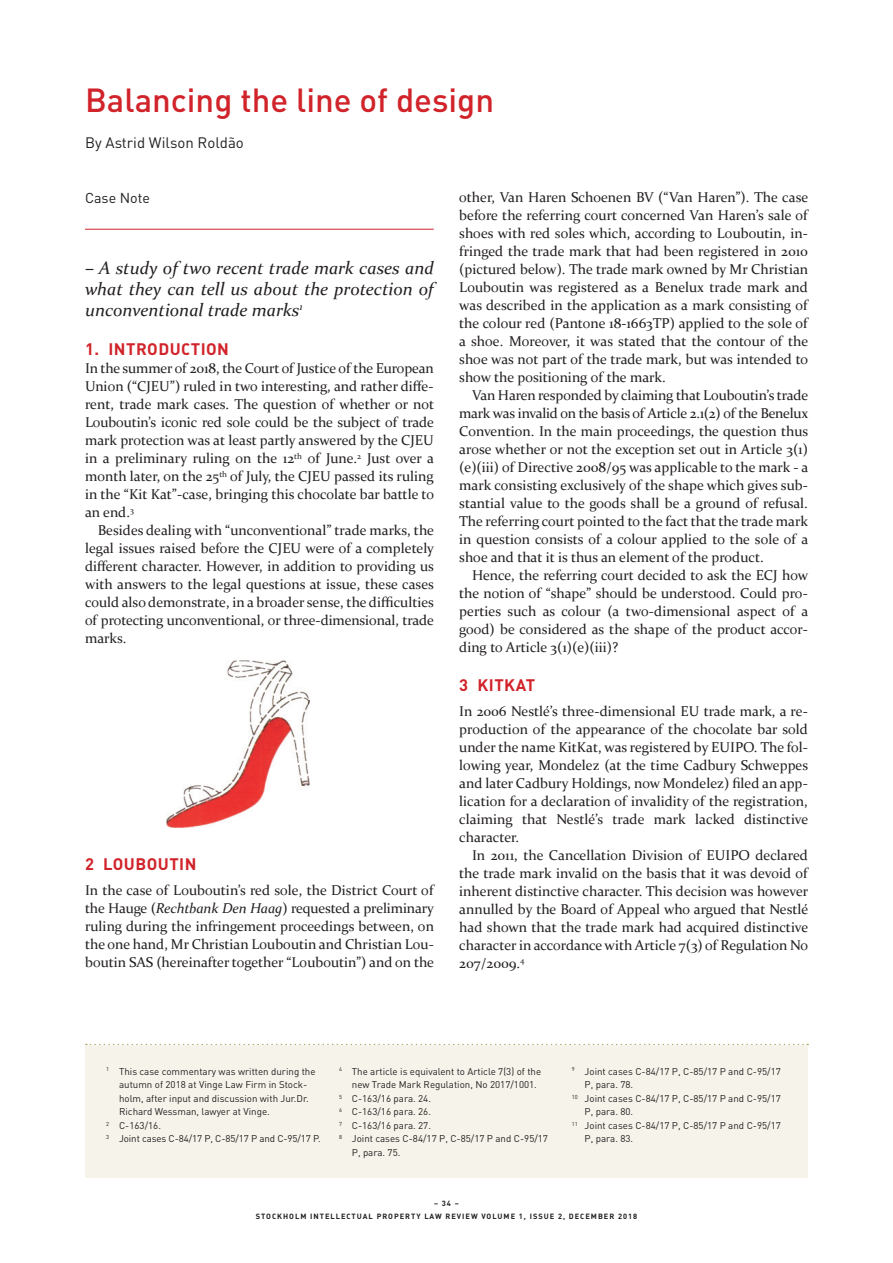
<style>
.page{position:relative;width:893px;height:1263px;background:#fff}
.page>*{position:absolute;margin:0;border:0;box-sizing:border-box;transform-origin:0 0}
.t1{font:500 33px "DIN";color:#d1232a}
.t2{font:italic 18px/21px "Constantia";color:#231f20;text-align:justify}
.t3{font:700 16.5px "DIN";letter-spacing:.03em;color:#d1232a}
.t4{font:15px "DIN";color:#231f20}
.t5{font:14.25px/18px "Constantia";color:#231f20;text-align:justify}
.t6{font:14.25px "DIN";color:#231f20}
.t7{font:9.75px "DIN";color:#231f20}
.t8{font:700 7.5px/13.5px "DIN";letter-spacing:.13em;color:#231f20;text-align:center}
.s1{font-style:italic}
</style>
<div class="page">
<hr style="left:85px;top:229px;width:349px;height:1px;background:#d1232a">
<img style="left:167px;top:660px;width:143px;height:168px">
<svg style="left:86px;top:1044px;width:722px;height:1px"></svg>
<div style="left:85px;top:1045px;width:723px;height:133px;background:#f6f3eb"></div>
<h1 class="t1" style="left:85px;top:79px;width:411px">Balancing the line of design</h1>
<p class="t4" style="left:85px;top:134px;width:160px">By Astrid Wilson Roldão</p>
<p class="t6" style="left:85px;top:189px;width:66px">Case Note</p>
<p class="t2" style="left:85px;top:257px;width:350px">– A study of two recent trade mark cases and what they can tell us about the protection of unconventional trade marks<sup>1</sup></p>
<p class="t3" style="left:85px;top:338px;width:145px">1. INTRODUCTION</p>
<p class="t5" style="left:85px;top:359px;width:351px">In the summer of 2018, the Court of Justice of the European Union (“CJEU”) ruled in two interesting, and rather diffe&shy;rent, trade mark cases. The question of whether or not Louboutin’s iconic red sole could be the subject of trade mark protection was at least partly answered by the CJEU in a preliminary ruling on the 12<sup>th</sup> of June.<sup>2</sup> Just over a month later, on the 25<sup>th</sup> of July, the CJEU passed its ruling in the “Kit Kat”-case, bringing this chocolate bar battle to an end.<sup>3</sup></p>
<p class="t5" style="left:85px;top:521px;width:351px;text-indent:13px">Besides dealing with “unconventional” trade marks, the legal issues raised before the CJEU were of a completely different character. However, in addition to providing us with answers to the legal questions at issue, these cases could also demonstrate, in a broader sense, the difficulties of protecting unconventional, or three-dimensional, trade marks.</p>
<p class="t3" style="left:85px;top:853px;width:113px">2 LOUBOUTIN</p>
<p class="t5" style="left:85px;top:880px;width:351px">In the case of Louboutin’s red sole, the District Court of the Hauge (<span class="s1">Rechtbank Den Haag</span>) requested a preliminary ruling during the infringement proceedings between, on the one hand, Mr Christian Louboutin and Christian Lou&shy;boutin SAS (hereinafter together “Louboutin”) and on the</p>
<p class="t5" style="left:459px;top:188px;width:351px">other, Van Haren Schoenen BV (“Van Haren”). The case before the referring court concerned Van Haren’s sale of shoes with red soles which, according to Louboutin, in&shy;fringed the trade mark that had been registered in 2010 (pictured below). The trade mark owned by Mr Christian Louboutin was registered as a Benelux trade mark and was described in the application as a mark consisting of the colour red (Pantone 18-1663TP) applied to the sole of a shoe. Moreover, it was stated that the contour of the shoe was not part of the trade mark, but was intended to show the positioning of the mark.</p>
<p class="t5" style="left:459px;top:386px;width:351px;text-indent:13px">Van Haren responded by claiming that Louboutin’s trade mark was invalid on the basis of Article 2.1(2) of the Benelux Convention. In the main proceedings, the question thus arose whether or not the exception set out in Article 3(1) (e)(iii) of Directive 2008/95 was applicable to the mark - a mark consisting exclusively of the shape which gives sub&shy;stantial value to the goods shall be a ground of refusal.<br>The referring court pointed to the fact that the trade mark in question consists of a colour applied to the sole of a shoe and that it is thus an element of the product.</p>
<p class="t5" style="left:459px;top:566px;width:351px;text-indent:13px">Hence, the referring court decided to ask the ECJ how the notion of “shape” should be understood. Could pro&shy;perties such as colour (a two-dimensional aspect of a good) be considered as the shape of the product accor&shy;ding to Article 3(1)(e)(iii)?</p>
<p class="t3" style="left:459px;top:674px;width:77px">3 KITKAT</p>
<p class="t5" style="left:459px;top:701px;width:350px">In 2006 Nestlé’s three-dimensional EU trade mark, a re&shy;production of the appearance of the chocolate bar sold under the name KitKat, was registered by EUIPO. The fol&shy;lowing year, Mondelez (at the time Cadbury Schweppes and later Cadbury Holdings, now Mondelez) filed an app&shy;lication for a declaration of invalidity of the registration, claiming that Nestlé’s trade mark lacked distinctive character.</p>
<p class="t5" style="left:459px;top:845px;width:351px;text-indent:13px">In 2011, the Cancellation Division of EUIPO declared the trade mark invalid on the basis that it was devoid of inherent distinctive character. This decision was however annulled by the Board of Appeal who argued that Nestlé had shown that the trade mark had acquired distinctive character in accordance with Article 7(3) of Regulation No 207/2009.<sup>4</sup></p>
<p class="t7" style="left:106px;top:1065px;width:211px"><sup>1</sup> This case commentary was written during the</p>
<p class="t7" style="left:119px;top:1079px;width:190px">autumn of 2018 at Vinge Law Firm in Stock-</p>
<p class="t7" style="left:119px;top:1092px;width:191px">holm, after input and discussion with Jur.Dr.</p>
<p class="t7" style="left:119px;top:1106px;width:152px">Richard Wessman, lawyer at Vinge.</p>
<p class="t7" style="left:106px;top:1119px;width:56px"><sup>2</sup> C-163/16.</p>
<p class="t7" style="left:106px;top:1133px;width:216px"><sup>3</sup> Joint cases C-84/17 P, C-85/17 P and C-95/17 P.</p>
<p class="t7" style="left:339px;top:1065px;width:204px"><sup>4</sup> The article is equivalent to Article 7(3) of the</p>
<p class="t7" style="left:352px;top:1079px;width:187px">new Trade Mark Regulation, No 2017/1001.</p>
<p class="t7" style="left:339px;top:1092px;width:93px"><sup>5</sup> C-163/16 para. 24.</p>
<p class="t7" style="left:339px;top:1106px;width:93px"><sup>6</sup> C-163/16 para. 26.</p>
<p class="t7" style="left:339px;top:1119px;width:93px"><sup>7</sup> C-163/16 para. 27.</p>
<p class="t7" style="left:339px;top:1133px;width:210px"><sup>8</sup> Joint cases C-84/17 P, C-85/17 P and C-95/17</p>
<p class="t7" style="left:352px;top:1146px;width:50px">P, para. 75.</p>
<p class="t7" style="left:572px;top:1065px;width:210px"><sup>9</sup> Joint cases C-84/17 P, C-85/17 P and C-95/17</p>
<p class="t7" style="left:585px;top:1079px;width:50px">P, para. 78.</p>
<p class="t7" style="left:572px;top:1092px;width:210px"><sup>10</sup> Joint cases C-84/17 P, C-85/17 P and C-95/17</p>
<p class="t7" style="left:585px;top:1106px;width:50px">P, para. 80.</p>
<p class="t7" style="left:572px;top:1119px;width:210px"><sup>11</sup> Joint cases C-84/17 P, C-85/17 P and C-95/17</p>
<p class="t7" style="left:585px;top:1133px;width:50px">P, para. 83.</p>
<p class="t8" style="left:256px;top:1196px;width:383px">– 34 –<br>STOCKHOLM INTELLECTUAL PROPERTY LAW REVIEW VOLUME 1, ISSUE 2, DECEMBER 2018</p>
</div>
